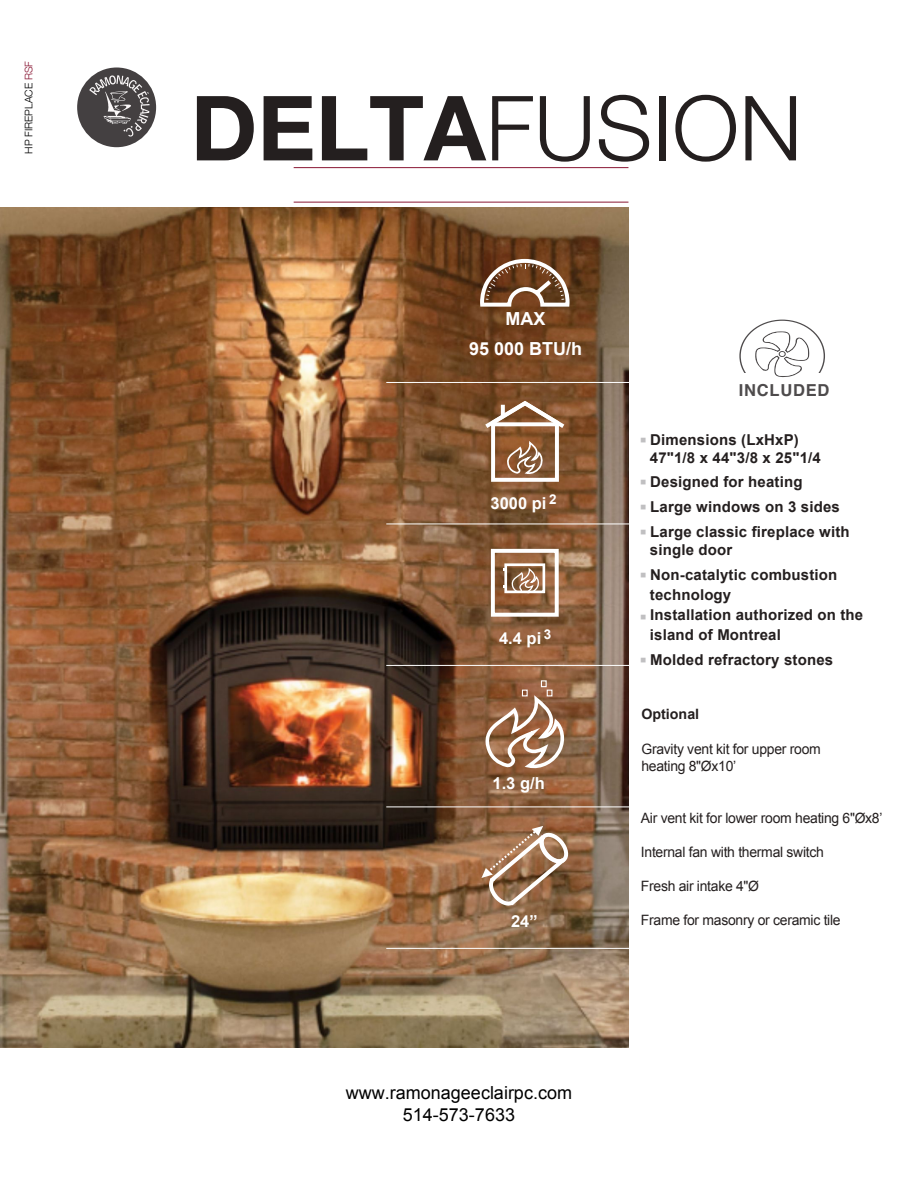
<style>
.page{position:relative;width:918px;height:1188px;background:#fff}
.page>*{position:absolute;margin:0;border:0;box-sizing:border-box;transform-origin:0 0}
.t1{font:300 90px "Helvetica Neue";color:#241f1f}
.t2{font:18px/21.6px "Arial";color:#000;text-align:center}
.t3{font:700 18px/29.8px "Arial";color:#fff;text-align:center}
.t4{font:700 16.5px "Arial";color:#fff}
.t5{font:700 16.5px "Helvetica";letter-spacing:.045em;color:#4e4b4c}
.t6{font:700 15px/20.2px "Arial";letter-spacing:.01em;color:#241f1f}
.t7{font:700 15px/18px "Arial";letter-spacing:.01em;color:#241f1f}
.t8{font:800 15px "Lato";color:#c0bfc1}
.t9{font:14.25px/17.1px "Arial";letter-spacing:-.02em;color:#241f1f}
.t10{font:700 14.25px "Arial";color:#241f1f}
.t11{font:300 10.5px "Helvetica Neue";color:#000}
.s1{color:#891734}
.s2{font-weight:700}
.s3{font-family:"Lato";font-weight:800;color:#c0bfc1}
.s4{font-style:inherit}
</style>
<div class="page">
<img style="left:0;top:207px;width:628px;height:840px">
<svg style="left:0;top:506px;width:1px;height:175px"></svg>
<div style="left:77px;top:67px;width:79px;height:80px;background:#444041;border-radius:50%"></div>
<hr style="left:294px;top:202px;width:334px;height:1px;background:#891734">
<img style="left:78px;top:67px;width:79px;height:75px">
<hr style="left:294px;top:167px;width:334px;height:1px;background:#891734">
<svg style="left:755px;top:331px;width:54px;height:46px"></svg>
<div style="left:779px;top:351px;width:7px;height:6px;border:1px solid #4e4b4c;border-radius:50%"></div>
<hr style="left:386px;top:948px;width:269px;height:1px;background:#fff">
<hr style="left:386px;top:382px;width:269px;height:1px;background:#fff">
<hr style="left:386px;top:524px;width:269px;height:1px;background:#fff">
<hr style="left:386px;top:665px;width:269px;height:1px;background:#fff">
<hr style="left:386px;top:806px;width:269px;height:1px;background:#fff">
<svg style="left:478px;top:257px;width:94px;height:52px"></svg>
<svg style="left:481px;top:398px;width:88px;height:86px"></svg>
<div style="left:491px;top:549px;width:68px;height:68px;border:4px solid #fff"></div>
<div style="left:504px;top:563px;width:41px;height:30px;border:3px solid #fff"></div>
<svg style="left:504px;top:566px;width:35px;height:28px"></svg>
<div style="left:541px;top:680px;width:6px;height:7px;border:1px solid #fff"></div>
<svg style="left:481px;top:690px;width:148px;height:241px;background:#957257"></svg>
<p class="t11" style="left:20px;top:154px;width:94px;rotate:-90deg">HP FIREPLACE <span class="s1">RSF</span></p>
<h1 class="t1" style="left:191px;top:56px;width:613px"><span class="s2">DELTA</span>FUSION</h1>
<p class="t3" style="left:469px;top:304px;width:115px">MAX<br>95 000 BTU/h</p>
<p class="t4" style="left:491px;top:492px;width:67px">3000 pi <sup>2</sup></p>
<p class="t4" style="left:499px;top:628px;width:54px">4.4 pi <sup>3</sup></p>
<p class="t4" style="left:493px;top:773px;width:54px">1.3 g/h</p>
<p class="t4" style="left:511px;top:910px;width:28px">24”</p>
<p class="t5" style="left:739px;top:377px;width:92px">INCLUDED</p>
<p class="t7" style="left:650px;top:431px;width:173px;text-indent:-10px"><span class="s3">▪</span> Dimension<span class="s4">s</span> (LxHxP)<br>47"1/8 x 44"3/8 x 25"1/4</p>
<p class="t7" style="left:640px;top:474px;width:164px"><span class="s3">▪</span> Designed for heating</p>
<p class="t6" style="left:640px;top:497px;width:201px"><span class="s3">▪</span> Large windows on 3 sides</p>
<p class="t6" style="left:650px;top:523px;width:201px;line-height:18px;text-indent:-10px"><span class="s3">▪</span> Large classic fireplace with single door</p>
<p class="t6" style="left:640px;top:565px;width:199px"><span class="s3">▪</span> Non-catalytic combustion</p>
<p class="t8" style="left:640px;top:606px;width:8px">▪</p>
<p class="t6" style="left:650px;top:585px;width:215px">technology<br>Installation authorized on the island of Montreal</p>
<p class="t6" style="left:640px;top:650px;width:195px"><span class="s3">▪</span> Molded refractory stones</p>
<p class="t10" style="left:641px;top:705px;width:59px"><span class="s4">O</span>ption<span class="s4">a</span>l</p>
<p class="t9" style="left:641px;top:740px;width:181px">Gravity vent kit for upper room heating <span class="s4">8"Øx10’</span></p>
<p class="t9" style="left:641px;top:809px;width:243px">Air vent kit for lower room heating <span class="s4">6"Øx8’</span></p>
<p class="t9" style="left:641px;top:844px;width:185px">Internal fan with thermal switch</p>
<p class="t9" style="left:641px;top:878px;width:120px">Fresh air intake <span class="s4">4"Ø</span></p>
<p class="t9" style="left:641px;top:912px;width:201px">Frame for masonry or ceramic tile</p>
<p class="t2" style="left:346px;top:1082px;width:228px">www.ramonageeclairpc.com<br>514-573-7633</p>
</div>
